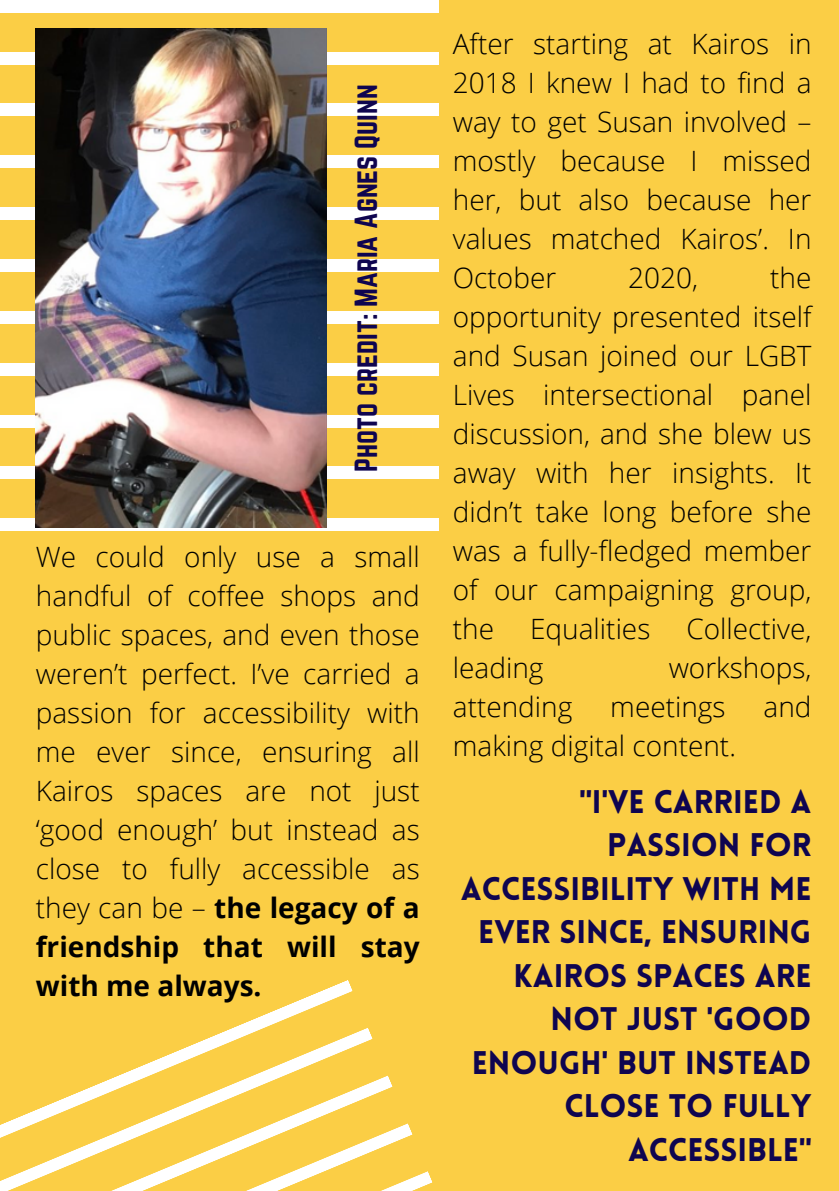
<style>
.page{position:relative;width:839px;height:1191px;background:#fff}
.page>*{position:absolute;margin:0;border:0;box-sizing:border-box;transform-origin:0 0}
.t1{font:900 32px/43.6px "Lovelo";color:#0f0550;text-align:right}
.t2{font:300 28px/39px "Open Sans";color:#000;text-align:justify}
.t3{font:28px "Norwester";color:#0f0550}
.s1{font-weight:700}
</style>
<div class="page">
<div style="left:0;top:0;width:838px;height:1191px;background:#fbce45"></div>
<div style="left:0;top:0;width:438px;height:12px;background:#fff"></div>
<div style="left:0;top:52px;width:438px;height:12px;background:#fff"></div>
<div style="left:0;top:104px;width:438px;height:12px;background:#fff"></div>
<div style="left:0;top:156px;width:438px;height:12px;background:#fff"></div>
<div style="left:0;top:208px;width:438px;height:12px;background:#fff"></div>
<div style="left:0;top:259px;width:438px;height:13px;background:#fff"></div>
<div style="left:0;top:311px;width:438px;height:12px;background:#fff"></div>
<div style="left:0;top:363px;width:438px;height:12px;background:#fff"></div>
<div style="left:0;top:415px;width:438px;height:12px;background:#fff"></div>
<div style="left:0;top:467px;width:438px;height:12px;background:#fff"></div>
<div style="left:0;top:519px;width:438px;height:12px;background:#fff"></div>
<img style="left:36px;top:28px;width:291px;height:500px">
<svg style="left:233px;top:980px;width:120px;height:48px"></svg>
<svg style="left:121px;top:1028px;width:252px;height:47px"></svg>
<svg style="left:5px;top:1075px;width:388px;height:48px"></svg>
<svg style="left:0;top:1123px;width:433px;height:68px"></svg>
<p class="t3" style="left:349px;top:472px;width:388px;rotate:-90deg">Photo credit: Maria Agnes Quinn</p>
<p class="t2" style="left:36px;top:537px;width:385px">We could only use a small handful of coffee shops and public spaces, and even those weren’t perfect. I’ve carried a passion for accessibility with me ever since, ensuring all Kairos spaces are not just ‘good enough’ but instead as close to fully accessible as they can be – <span class="s1">the legacy of a friendship that will stay with me always.</span></p>
<p class="t2" style="left:453px;top:24px;width:360px">After starting at Kairos in 2018 I knew I had to find a way to get Susan involved – mostly because I missed her, but also because her values matched Kairos’. In October</p>
<p class="t2" style="left:453px;top:258px;width:360px;text-indent:317px">the opportunity presented itself and Susan joined our LGBT Lives intersectional panel discussion, and she blew us away with her insights. It didn’t take long before she was a fully-fledged member of our campaigning group, the</p>
<p class="t2" style="left:628px;top:258px;width:71px">2020,</p>
<p class="t2" style="left:530px;top:609px;width:122px">Equalities</p>
<p class="t2" style="left:686px;top:609px;width:126px">Collective,</p>
<p class="t2" style="left:453px;top:648px;width:92px">leading</p>
<p class="t2" style="left:668px;top:648px;width:144px">workshops,</p>
<p class="t2" style="left:453px;top:687px;width:121px">attending</p>
<p class="t2" style="left:610px;top:687px;width:117px">meetings</p>
<p class="t2" style="left:763px;top:687px;width:49px">and</p>
<p class="t2" style="left:453px;top:726px;width:284px">making digital content.</p>
<p class="t1" style="left:461px;top:783px;width:352px">"I'VE CARRIED A<br>PASSION FOR<br>ACCESSIBILITY WITH ME<br>EVER SINCE, ENSURING<br>KAIROS SPACES ARE<br>NOT JUST 'GOOD<br>ENOUGH' BUT INSTEAD<br>CLOSE TO FULLY<br>ACCESSIBLE"</p>
</div>
